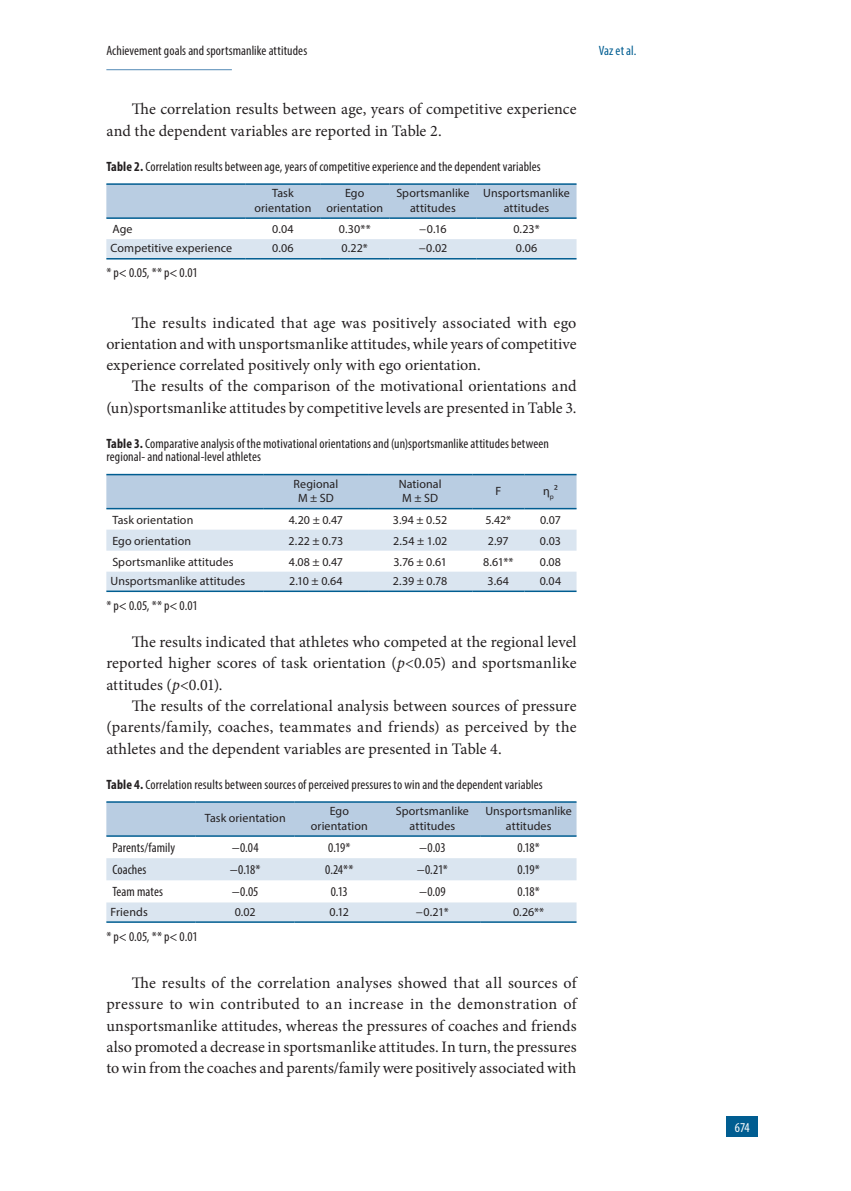
<style>
.page{position:relative;width:851px;height:1191px;background:#fff}
.page>*{position:absolute;margin:0;border:0;box-sizing:border-box;transform-origin:0 0}
.t1{font:16.05px/21.3px "Minion Pro";color:#231f20;text-align:justify}
.t2{font:condensed 13.5px/13.5px "Myriad Pro";letter-spacing:.005em;color:#231f20}
.t3{font:condensed 13.5px "Myriad Pro";letter-spacing:.01em;color:#005d91}
.t4{font:condensed 13.5px "Myriad Pro";color:#fff}
.t5{font:12px/14.4px "Myriad Pro";letter-spacing:.005em;color:#231f20;text-align:center}
.s1{font-weight:700}
.s2{font-style:italic}
</style>
<div class="page">
<hr style="left:106px;top:69px;width:126px;height:1px;background:#6697be">
<div style="left:726px;top:1116px;width:31px;height:20px;background:#005d91"></div>
<div style="left:106px;top:185px;width:470px;height:32px;background:#b9cde2"></div>
<div style="left:106px;top:239px;width:470px;height:19px;background:#dae5f0"></div>
<hr style="left:106px;top:183px;width:140px;height:2px;background:#005d91">
<hr style="left:246px;top:183px;width:74px;height:2px;background:#005d91">
<hr style="left:320px;top:183px;width:69px;height:2px;background:#005d91">
<hr style="left:389px;top:183px;width:87px;height:2px;background:#005d91">
<hr style="left:476px;top:183px;width:100px;height:2px;background:#005d91">
<hr style="left:106px;top:217px;width:140px;height:2px;background:#005d91">
<hr style="left:246px;top:217px;width:74px;height:2px;background:#005d91">
<hr style="left:320px;top:217px;width:69px;height:2px;background:#005d91">
<hr style="left:389px;top:217px;width:87px;height:2px;background:#005d91">
<hr style="left:476px;top:217px;width:100px;height:2px;background:#005d91">
<hr style="left:106px;top:258px;width:140px;height:1px;background:#005d91">
<hr style="left:246px;top:258px;width:74px;height:1px;background:#005d91">
<hr style="left:320px;top:258px;width:69px;height:1px;background:#005d91">
<hr style="left:389px;top:258px;width:87px;height:1px;background:#005d91">
<hr style="left:476px;top:258px;width:100px;height:1px;background:#005d91">
<div style="left:106px;top:475px;width:470px;height:33px;background:#b9cde2"></div>
<svg style="left:106px;top:529px;width:470px;height:61px"></svg>
<hr style="left:106px;top:474px;width:158px;height:1px;background:#005d91">
<hr style="left:264px;top:474px;width:104px;height:1px;background:#005d91">
<hr style="left:368px;top:474px;width:104px;height:1px;background:#005d91">
<hr style="left:472px;top:474px;width:52px;height:1px;background:#005d91">
<hr style="left:524px;top:474px;width:52px;height:1px;background:#005d91">
<hr style="left:106px;top:508px;width:158px;height:1px;background:#005d91">
<hr style="left:264px;top:508px;width:104px;height:1px;background:#005d91">
<hr style="left:368px;top:508px;width:104px;height:1px;background:#005d91">
<hr style="left:472px;top:508px;width:52px;height:1px;background:#005d91">
<hr style="left:524px;top:508px;width:52px;height:1px;background:#005d91">
<hr style="left:106px;top:590px;width:158px;height:2px;background:#005d91">
<hr style="left:264px;top:590px;width:104px;height:2px;background:#005d91">
<hr style="left:368px;top:590px;width:104px;height:2px;background:#005d91">
<hr style="left:472px;top:590px;width:52px;height:2px;background:#005d91">
<hr style="left:524px;top:590px;width:52px;height:2px;background:#005d91">
<div style="left:106px;top:802px;width:470px;height:33px;background:#b9cde2"></div>
<svg style="left:106px;top:858px;width:470px;height:63px"></svg>
<hr style="left:106px;top:801px;width:90px;height:1px;background:#005d91">
<hr style="left:196px;top:801px;width:98px;height:1px;background:#005d91">
<hr style="left:294px;top:801px;width:90px;height:1px;background:#005d91">
<hr style="left:384px;top:801px;width:96px;height:1px;background:#005d91">
<hr style="left:480px;top:801px;width:96px;height:1px;background:#005d91">
<hr style="left:106px;top:835px;width:90px;height:2px;background:#005d91">
<hr style="left:196px;top:835px;width:98px;height:2px;background:#005d91">
<hr style="left:294px;top:835px;width:90px;height:2px;background:#005d91">
<hr style="left:384px;top:835px;width:96px;height:2px;background:#005d91">
<hr style="left:480px;top:835px;width:96px;height:2px;background:#005d91">
<hr style="left:106px;top:921px;width:90px;height:2px;background:#005d91">
<hr style="left:196px;top:921px;width:98px;height:2px;background:#005d91">
<hr style="left:294px;top:921px;width:90px;height:2px;background:#005d91">
<hr style="left:384px;top:921px;width:96px;height:2px;background:#005d91">
<hr style="left:480px;top:921px;width:96px;height:2px;background:#005d91">
<p class="t2" style="left:106px;top:43px;width:202px">Achievement goals and sportsmanlike attitudes</p>
<p class="t3" style="left:598px;top:42px;width:39px">Vaz et al.</p>
<p class="t1" style="left:106px;top:99px;width:471px;text-indent:26px">The correlation results between age, years of competitive experience and the dependent variables are reported in Table 2.</p>
<p class="t2" style="left:106px;top:159px;width:436px"><span class="s1">Table 2.</span> Correlation results between age, years of competitive experience and the dependent variables</p>
<p class="t5" style="left:254px;top:186px;width:58px">Task orientation</p>
<p class="t5" style="left:326px;top:186px;width:58px">Ego orientation</p>
<p class="t5" style="left:396px;top:186px;width:75px">Sportsmanlike attitudes</p>
<p class="t5" style="left:483px;top:186px;width:88px">Unsportsmanlike attitudes</p>
<p class="t5" style="left:112px;top:222px;width:22px">Age</p>
<p class="t5" style="left:272px;top:222px;width:23px">0.04</p>
<p class="t5" style="left:339px;top:222px;width:33px">0.30**</p>
<p class="t5" style="left:419px;top:222px;width:29px">−0.16</p>
<p class="t5" style="left:513px;top:222px;width:28px">0.23*</p>
<p class="t5" style="left:111px;top:241px;width:123px">Competitive experience</p>
<p class="t5" style="left:272px;top:241px;width:23px">0.06</p>
<p class="t5" style="left:341px;top:241px;width:28px">0.22*</p>
<p class="t5" style="left:418px;top:241px;width:30px">−0.02</p>
<p class="t5" style="left:516px;top:241px;width:23px">0.06</p>
<p class="t2" style="left:106px;top:266px;width:93px">* p&lt; 0.05, ** p&lt; 0.01</p>
<p class="t1" style="left:106px;top:312px;width:471px;text-indent:26px">The results indicated that age was positively associated with ego orientation and with unsportsmanlike attitudes, while years of competitive experience correlated positively only with ego orientation.</p>
<p class="t1" style="left:106px;top:376px;width:471px;text-align:right">The results of the comparison of the motivational orientations and (un)sportsmanlike attitudes by competitive levels are presented in Table 3.</p>
<p class="t2" style="left:106px;top:436px;width:444px"><span class="s1">Table 3.</span> Comparative analysis of the motivational orientations and (un)sportsmanlike attitudes between regional- and national-level athletes</p>
<p class="t5" style="left:293px;top:476px;width:46px">Regional<br>M ± SD</p>
<p class="t5" style="left:398px;top:476px;width:44px;text-align:left">National<br>M ± SD</p>
<p class="t5" style="left:495px;top:483px;width:7px">F</p>
<p class="t5" style="left:543px;top:483px;width:16px">η<sub>p</sub>²</p>
<p class="t5" style="left:112px;top:512px;width:82px">Task orientation</p>
<p class="t5" style="left:289px;top:512px;width:56px">4.20 ± 0.47</p>
<p class="t5" style="left:393px;top:512px;width:56px">3.94 ± 0.52</p>
<p class="t5" style="left:485px;top:512px;width:27px">5.42*</p>
<p class="t5" style="left:540px;top:512px;width:22px">0.07</p>
<p class="t5" style="left:112px;top:533px;width:80px">Ego orientation</p>
<p class="t5" style="left:288px;top:533px;width:56px">2.22 ± 0.73</p>
<p class="t5" style="left:393px;top:533px;width:56px">2.54 ± 1.02</p>
<p class="t5" style="left:488px;top:533px;width:22px">2.97</p>
<p class="t5" style="left:540px;top:533px;width:23px">0.03</p>
<p class="t5" style="left:112px;top:554px;width:123px">Sportsmanlike attitudes</p>
<p class="t5" style="left:289px;top:554px;width:56px">4.08 ± 0.47</p>
<p class="t5" style="left:393px;top:554px;width:55px">3.76 ± 0.61</p>
<p class="t5" style="left:483px;top:554px;width:32px">8.61**</p>
<p class="t5" style="left:539px;top:554px;width:23px">0.08</p>
<p class="t5" style="left:111px;top:573px;width:136px">Unsportsmanlike attitudes</p>
<p class="t5" style="left:289px;top:573px;width:55px">2.10 ± 0.64</p>
<p class="t5" style="left:393px;top:573px;width:56px">2.39 ± 0.78</p>
<p class="t5" style="left:487px;top:573px;width:23px">3.64</p>
<p class="t5" style="left:539px;top:573px;width:23px">0.04</p>
<p class="t2" style="left:106px;top:598px;width:93px">* p&lt; 0.05, ** p&lt; 0.01</p>
<p class="t1" style="left:106px;top:631px;width:471px;text-indent:26px">The results indicated that athletes who competed at the regional level reported higher scores of task orientation (<span class="s2">p</span>&lt;0.05) and sportsmanlike attitudes (<span class="s2">p</span>&lt;0.01).</p>
<p class="t1" style="left:106px;top:695px;width:471px;text-indent:26px">The results of the correlational analysis between sources of pressure (parents/family, coaches, teammates and friends) as perceived by the athletes and the dependent variables are presented in Table 4.</p>
<p class="t2" style="left:106px;top:777px;width:438px"><span class="s1">Table 4.</span> Correlation results between sources of perceived pressures to win and the dependent variables</p>
<p class="t5" style="left:205px;top:811px;width:82px">Task orientation</p>
<p class="t5" style="left:311px;top:804px;width:58px">Ego orientation</p>
<p class="t5" style="left:396px;top:804px;width:75px">Sportsmanlike attitudes</p>
<p class="t5" style="left:485px;top:804px;width:88px">Unsportsmanlike attitudes</p>
<p class="t2" style="left:112px;top:841px;width:64px">Parents/family</p>
<p class="t2" style="left:232px;top:841px;width:28px">−0.04</p>
<p class="t2" style="left:328px;top:841px;width:24px">0.19*</p>
<p class="t2" style="left:419px;top:841px;width:28px">−0.03</p>
<p class="t2" style="left:517px;top:841px;width:24px">0.18*</p>
<p class="t2" style="left:112px;top:863px;width:36px">Coaches</p>
<p class="t2" style="left:230px;top:863px;width:32px">−0.18*</p>
<p class="t2" style="left:325px;top:863px;width:30px">0.24**</p>
<p class="t2" style="left:417px;top:863px;width:33px">−0.21*</p>
<p class="t2" style="left:517px;top:863px;width:24px">0.19*</p>
<p class="t2" style="left:112px;top:885px;width:52px">Team mates</p>
<p class="t2" style="left:232px;top:885px;width:28px">−0.05</p>
<p class="t2" style="left:331px;top:885px;width:19px">0.13</p>
<p class="t2" style="left:419px;top:885px;width:28px">−0.09</p>
<p class="t2" style="left:517px;top:885px;width:24px">0.18*</p>
<p class="t5" style="left:111px;top:904px;width:39px">Friends</p>
<p class="t5" style="left:235px;top:904px;width:22px">0.02</p>
<p class="t5" style="left:329px;top:904px;width:21px">0.12</p>
<p class="t5" style="left:416px;top:904px;width:34px">−0.21*</p>
<p class="t5" style="left:513px;top:904px;width:33px">0.26**</p>
<p class="t2" style="left:106px;top:929px;width:93px">* p&lt; 0.05, ** p&lt; 0.01</p>
<p class="t1" style="left:106px;top:972px;width:471px;text-indent:26px">The results of the correlation analyses showed that all sources of pressure to win contributed to an increase in the demonstration of unsportsmanlike attitudes, whereas the pressures of coaches and friends also promoted a decrease in sportsmanlike attitudes. In turn, the pressures to win from the coaches and parents/family were positively associated with</p>
<p class="t4" style="left:734px;top:1119px;width:16px">674</p>
</div>
